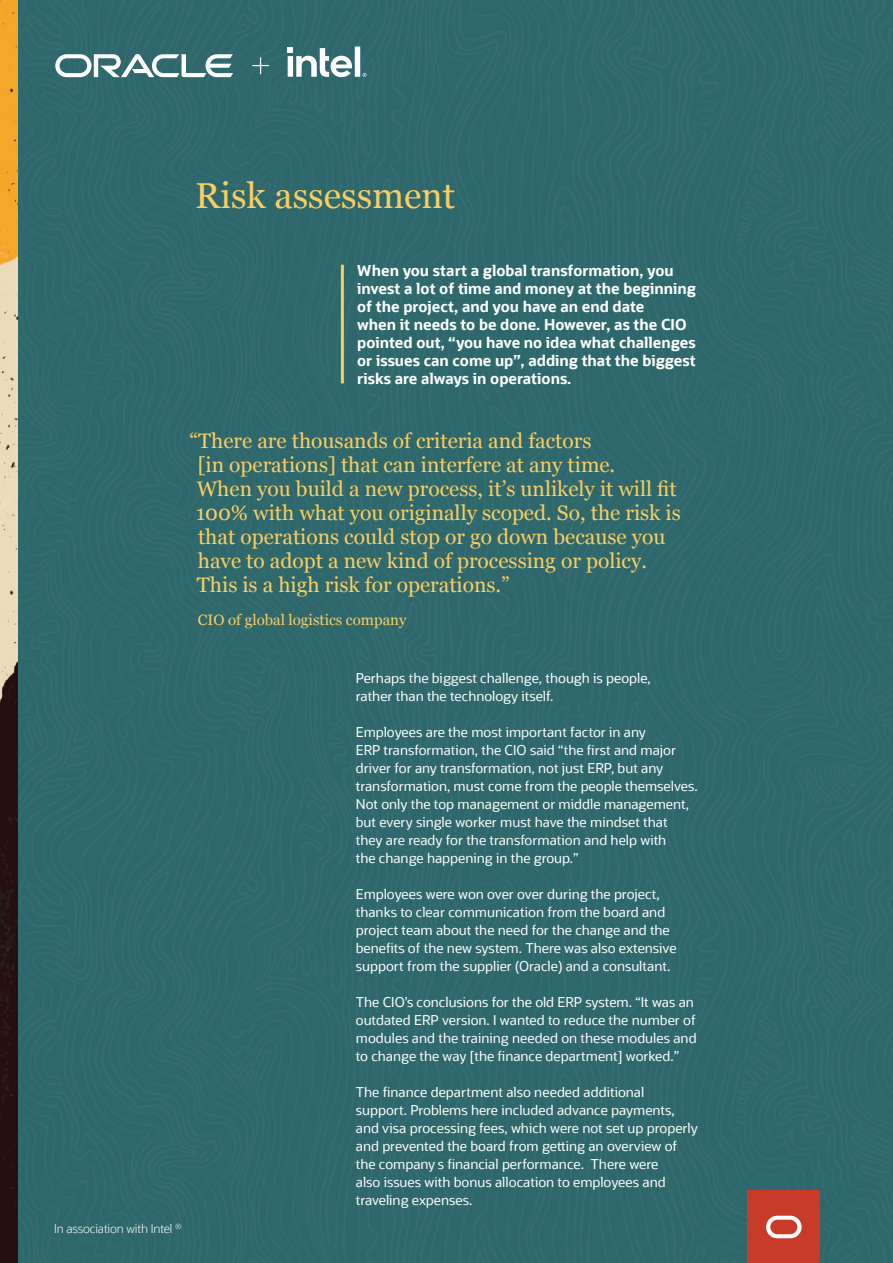
<style>
.page{position:relative;width:893px;height:1263px;background:#fff}
.page>*{position:absolute;margin:0;border:0;box-sizing:border-box;transform-origin:0 0}
.t1{font:36px "Georgia";color:#facd62}
.t2{font:21px/24px "Georgia";color:#facd62}
.t3{font:700 15px/18px "Oracle Sans";color:#fff}
.t4{font:15px "Georgia";color:#facd62}
.t5{font:13.5px/18px "Oracle Sans";color:#fff}
.t6{font:300 12px "Oracle Sans";letter-spacing:-.01em;color:#fff}
</style>
<div class="page">
<div style="left:17px;top:0;width:876px;height:1263px;background:#2e686c"></div>
<hr style="left:341px;top:265px;width:3px;height:118px;background:#facd62">
<svg style="left:55px;top:54px;width:178px;height:23px"></svg>
<svg style="left:288px;top:47px;width:79px;height:30px"></svg>
<svg style="left:252px;top:57px;width:17px;height:17px"></svg>
<img style="left:0;top:0;width:17px;height:1263px">
<div style="left:747px;top:1191px;width:73px;height:72px;background:#c83b29"></div>
<svg style="left:766px;top:1216px;width:36px;height:22px"></svg>
<h1 class="t1" style="left:195px;top:169px;width:261px">Risk assessment</h1>
<p class="t3" style="left:357px;top:262px;width:340px">When you start a global transformation, you invest a lot of time and money at the beginning of the project, and you have an end date<br>when it needs to be done. However, as the CIO pointed out, “you have no idea what challenges or issues can come up”, adding that the biggest risks are always in operations.</p>
<p class="t2" style="left:198px;top:428px;width:419px;text-indent:-8px">“There are thousands of criteria and factors [in operations] that can interfere at any time.</p>
<p class="t2" style="left:196px;top:476px;width:486px">When you build a new process, it’s unlikely it will fit 100% with what you originally scoped. So, the risk is that operations could stop or go down because you have to adopt a new kind of processing or policy.<br>This is a high risk for operations.”</p>
<p class="t4" style="left:198px;top:609px;width:210px">CIO of global logistics company</p>
<p class="t6" style="left:54px;top:1221px;width:129px">In association with Intel <sup>®</sup></p>
<p class="t5" style="left:356px;top:669px;width:296px">Perhaps the biggest challenge, though is people, rather than the technology itself.</p>
<p class="t5" style="left:356px;top:723px;width:291px">Employees are the most important factor in any</p>
<p class="t5" style="left:356px;top:741px;width:322px">ERP transformation, the CIO said “the first and major</p>
<p class="t5" style="left:356px;top:759px;width:343px">driver for any transformation, not just ERP, but any transformation, must come from the people themselves.<br>Not only the top management or middle management, but every single worker must have the mindset that they are ready for the transformation and help with<br>the change happening in the group.”</p>
<p class="t5" style="left:356px;top:885px;width:315px">Employees were won over over during the project, thanks to clear communication from the board and project team about the need for the change and the</p>
<p class="t5" style="left:356px;top:939px;width:322px">benefits of the new system. There was also extensive</p>
<p class="t5" style="left:356px;top:957px;width:316px">support from the supplier (Oracle) and a consultant.</p>
<p class="t5" style="left:356px;top:993px;width:342px">The CIO’s conclusions for the old ERP system. “It was an outdated ERP version. I wanted to reduce the number of modules and the training needed on these modules and</p>
<p class="t5" style="left:356px;top:1047px;width:325px">to change the way [the finance department] worked.”</p>
<p class="t5" style="left:356px;top:1083px;width:290px">The finance department also needed additional</p>
<p class="t5" style="left:356px;top:1101px;width:343px">support. Problems here included advance payments, and visa processing fees, which were not set up properly</p>
<p class="t5" style="left:356px;top:1137px;width:323px">and prevented the board from getting an overview of the company s financial performance. There were</p>
<p class="t5" style="left:356px;top:1173px;width:311px">also issues with bonus allocation to employees and traveling expenses.</p>
</div>
